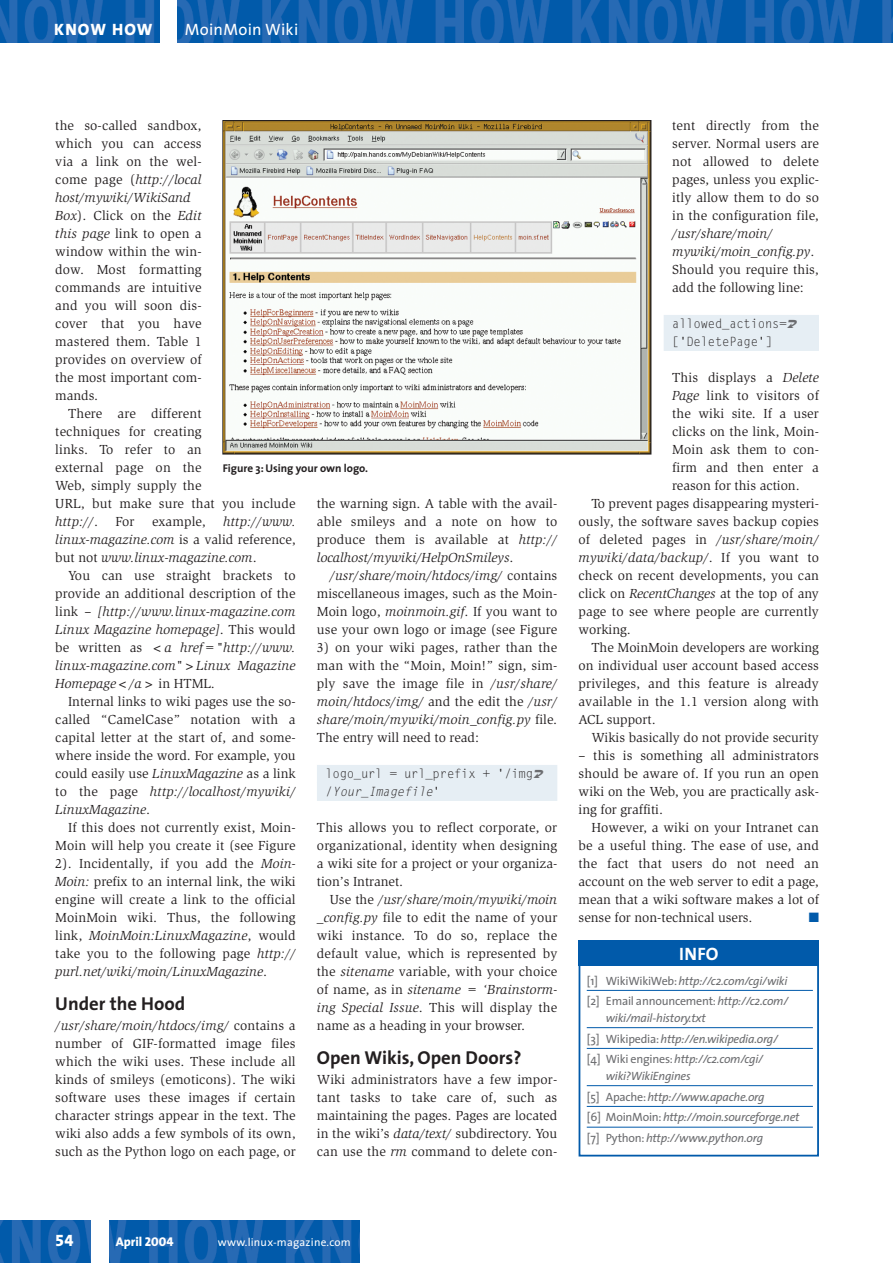
<style>
.page{position:relative;width:893px;height:1263px;background:#fff}
.page>*{position:absolute;margin:0;border:0;box-sizing:border-box;transform-origin:0 0}
.t1{font:700 18.75px "The Sans";color:#231f20}
.t2{font:18px "The Sans Bold Caps";color:#fff}
.t3{font:16.5px "The Sans";letter-spacing:.02em;color:#fff}
.t4{font:16.5px "The Sans Extra Bold Caps";letter-spacing:.07em;color:#fff}
.t5{font:16.5px "The Sans Extra Bold Expert";color:#fff}
.t6{font:13.5px/18px "Slimbach";letter-spacing:.01em;color:#231f20;text-align:justify}
.t7{font:italic 13.5px/18px "Slimbach";letter-spacing:.01em;color:#231f20;text-align:justify}
.t8{font:13.5px "Zapf Dingbats";color:#015aaa}
.t9{font:12.75px/18px "Gothic Looser";letter-spacing:-.015em;color:#231f20;scale:.96 1}
.t10{font:800 12.75px "The Sans";color:#fff}
.t11{font:italic 12px/20.7px "The Sans";letter-spacing:-.02em;color:#6c6d70}
.t12{font:12px/20.7px "The Sans";letter-spacing:-.02em;color:#6c6d70}
.t13{font:700 11.25px "The Sans";color:#231f20}
.t14{font:11.25px "The Sans";letter-spacing:.02em;color:#fff}
.s1{font-style:italic}
.s2{font-style:normal}
.s3{font-family:"The Sans Extra Bold Caps";font-weight:400}
</style>
<div class="page">
<div style="left:317px;top:765px;width:240px;height:18px;background:#e6eef4"></div>
<div style="left:317px;top:783px;width:240px;height:18px;background:#e6eef4"></div>
<div style="left:663px;top:315px;width:156px;height:18px;background:#e6eef4"></div>
<div style="left:663px;top:333px;width:156px;height:18px;background:#e6eef4"></div>
<img style="left:0;top:1220px;width:359px;height:43px">
<div style="left:91px;top:1220px;width:17px;height:43px;background:#fff"></div>
<img style="left:0;top:0;width:892px;height:43px">
<div style="left:160px;top:0;width:17px;height:43px;background:#fff"></div>
<hr style="left:586px;top:990px;width:226px;height:1px;background:#015aaa">
<hr style="left:586px;top:1027px;width:226px;height:1px;background:#015aaa">
<hr style="left:586px;top:1048px;width:226px;height:1px;background:#015aaa">
<hr style="left:586px;top:1085px;width:226px;height:1px;background:#015aaa">
<hr style="left:586px;top:1106px;width:226px;height:1px;background:#015aaa">
<hr style="left:586px;top:1127px;width:226px;height:1px;background:#015aaa">
<div style="left:578px;top:958px;width:241px;height:199px;border:2px solid #015aaa"></div>
<div style="left:578px;top:941px;width:241px;height:25px;background:#015aaa"></div>
<img style="left:225px;top:122px;width:424px;height:330px">
<div style="left:223px;top:120px;width:428px;height:334px;border:1px solid #231f20"></div>
<p class="t4" style="left:54px;top:20px;width:100px">KNOW HOW</p>
<p class="t3" style="left:185px;top:23px;width:115px">MoinMoin Wiki</p>
<p class="t6" style="left:55px;top:118px;width:148px;text-align:left">the so-called sandbox, which you can access via a link on the wel&shy;come page (<span class="s1">http://local host/mywiki/WikiSand<br>Box</span>). Click on the <span class="s1">Edit this page</span> link to open a window within the win&shy;dow. Most formatting commands are intuitive and you will soon dis&shy;cover that you have mastered them. Table 1 provides on overview of the most important com&shy;mands.</p>
<p class="t6" style="left:55px;top:406px;width:242px;text-align:left;text-indent:13px">There are different<br>techniques for creating<br>links. To refer to an<br>external page on the<br>Web, simply supply the<br>URL, but make sure that you include <span class="s1">http://</span>.</p>
<p class="t13" style="left:223px;top:464px;width:147px">Figure 3: Using your own logo.</p>
<p class="t6" style="left:317px;top:496px;width:242px">the warning sign. A table with the avail&shy;able smileys and a note on how to produce them is available at <span class="s1">http:// localhost/mywiki/HelpOnSmileys</span>.</p>
<p class="t6" style="left:317px;top:568px;width:242px;text-indent:13px"><span class="s1">/usr/share/moin/htdocs/img/</span> contains miscellaneous images, such as the Moin-Moin logo, <span class="s1">moinmoin.gif</span>. If you want to use your own logo or image (see Figure</p>
<p class="t6" style="left:317px;top:640px;width:242px">3) on your wiki pages, rather than the man with the “Moin, Moin!” sign, sim&shy;ply save the image file in <span class="s1">/usr/share/ moin/htdocs/img/</span> and the edit the <span class="s1">/usr/ share/moin/mywiki/moin_config.py</span> file.<br>The entry will need to read:</p>
<p class="t9" style="left:325px;top:766px;width:218px">logo_url = url_prefix + '/img /<span class="s1">Your_Imagefile</span>'</p>
<p class="t6" style="left:317px;top:820px;width:242px">This allows you to reflect corporate, or organizational, identity when designing a wiki site for a project or your organiza&shy;tion’s Intranet.</p>
<p class="t6" style="left:317px;top:892px;width:242px;text-indent:13px">Use the <span class="s1">/usr/share/moin/mywiki/moin _config.py</span> file to edit the name of your wiki instance. To do so, replace the default value, which is represented by the <span class="s1">sitename</span> variable, with your choice of name, as in <span class="s1">sitename = ‘Brainstorm&shy;ing Special Issue</span>. This will display the name as a heading in your browser.</p>
<h1 class="t1" style="left:317px;top:1050px;width:206px">Open Wikis, Open Doors?</h1>
<p class="t6" style="left:317px;top:1072px;width:242px">Wiki administrators have a few impor&shy;tant tasks to take care of, such as maintaining the pages. Pages are located in the wiki’s <span class="s1">data/text/</span> subdirectory. You can use the <span class="s1">rm</span> command to delete con-</p>
<p class="t7" style="left:55px;top:514px;width:242px;text-indent:168px">http://www. linux-magazine.com <span class="s2">is a valid reference, but not</span> www.linux-magazine.com<span class="s2">.</span></p>
<p class="t7" style="left:55px;top:568px;width:242px;text-indent:13px"><span class="s2">You can use straight brackets to provide an additional description of the link –</span> [http://www.linux-magazine.com Linux Magazine homepage]<span class="s2">. This would be written as</span> &lt;a href="http://www. linux-magazine.com"&gt;Linux Magazine Homepage&lt;/a&gt; <span class="s2">in HTML.</span></p>
<p class="t6" style="left:55px;top:694px;width:242px;text-indent:13px">Internal links to wiki pages use the so&shy;called “CamelCase” notation with a capital letter at the start of, and some&shy;where inside the word. For example, you could easily use <span class="s1">LinuxMagazine</span> as a link to the page <span class="s1">http://localhost/mywiki/ LinuxMagazine</span>.</p>
<p class="t6" style="left:55px;top:820px;width:242px;text-indent:13px">If this does not currently exist, Moin-Moin will help you create it (see Figure 2). Incidentally, if you add the <span class="s1">Moin-Moin:</span> prefix to an internal link, the wiki engine will create a link to the official MoinMoin wiki. Thus, the following link, <span class="s1">MoinMoin:LinuxMagazine</span>, would take you to the following page <span class="s1">http:// purl.net/wiki/moin/LinuxMagazine</span>.</p>
<h1 class="t1" style="left:55px;top:996px;width:131px">Under the Hood</h1>
<p class="t6" style="left:55px;top:1018px;width:242px"><span class="s1">/usr/share/moin/htdocs/img/</span> contains a number of GIF-formatted image files which the wiki uses. These include all kinds of smileys (emoticons). The wiki software uses these images if certain character strings appear in the text. The wiki also adds a few symbols of its own, such as the Python logo on each page, or</p>
<p class="t6" style="left:116px;top:514px;width:21px">For</p>
<p class="t6" style="left:152px;top:514px;width:55px">example,</p>
<p class="t6" style="left:672px;top:118px;width:148px">tent directly from the server. Normal users are not allowed to delete pages, unless you explic&shy;itly allow them to do so in the configuration file,</p>
<p class="t6" style="left:672px;top:226px;width:148px;text-align:left"><span class="s1">/usr/share/moin/ mywiki/moin_config.py</span>.<br>Should you require this, add the following line:</p>
<p class="t9" style="left:672px;top:316px;width:121px">allowed_actions= ['DeletePage']</p>
<p class="t6" style="left:672px;top:370px;width:148px">This displays a <span class="s1">Delete</span></p>
<p class="t6" style="left:672px;top:388px;width:148px"><span class="s1">Page</span> link to visitors of</p>
<p class="t6" style="left:672px;top:406px;width:148px">the wiki site. If a user</p>
<p class="t6" style="left:672px;top:424px;width:148px">clicks on the link, Moin-</p>
<p class="t6" style="left:672px;top:442px;width:148px">Moin ask them to con-</p>
<p class="t6" style="left:672px;top:460px;width:148px">firm and then enter a</p>
<p class="t6" style="left:672px;top:478px;width:129px">reason for this action.</p>
<p class="t6" style="left:591px;top:496px;width:229px">To prevent pages disappearing mysteri-</p>
<p class="t6" style="left:578px;top:514px;width:242px">ously, the software saves backup copies</p>
<p class="t6" style="left:578px;top:532px;width:242px">of deleted pages in <span class="s1">/usr/share/moin/</span></p>
<p class="t7" style="left:578px;top:550px;width:242px">mywiki/data/backup/<span class="s2">. If you want to</span></p>
<p class="t6" style="left:578px;top:568px;width:242px">check on recent developments, you can</p>
<p class="t6" style="left:578px;top:586px;width:242px">click on <span class="s1">RecentChanges</span> at the top of any</p>
<p class="t6" style="left:578px;top:604px;width:242px">page to see where people are currently</p>
<p class="t6" style="left:578px;top:622px;width:54px">working.</p>
<p class="t6" style="left:591px;top:640px;width:229px">The MoinMoin developers are working</p>
<p class="t6" style="left:578px;top:658px;width:242px">on individual user account based access</p>
<p class="t6" style="left:578px;top:676px;width:242px">privileges, and this feature is already</p>
<p class="t6" style="left:578px;top:694px;width:242px">available in the 1.1 version along with</p>
<p class="t6" style="left:578px;top:712px;width:79px">ACL support.</p>
<p class="t6" style="left:591px;top:730px;width:229px">Wikis basically do not provide security</p>
<p class="t6" style="left:578px;top:748px;width:242px">– this is something all administrators should be aware of. If you run an open wiki on the Web, you are practically ask&shy;ing for graffiti.</p>
<p class="t6" style="left:578px;top:820px;width:242px;text-indent:13px">However, a wiki on your Intranet can be a useful thing. The ease of use, and the fact that users do not need an account on the web server to edit a page, mean that a wiki software makes a lot of sense for non-technical users.</p>
<p class="t8" style="left:808px;top:910px;width:12px">■</p>
<h2 class="t2" style="left:679px;top:943px;width:41px">INFO</h2>
<p class="t12" style="left:586px;top:971px;width:203px">[1] WikiWikiWeb:<span class="s1">http://c2.com/cgi/wiki </span>[2] Email announcement:<span class="s1">http://c2.com/</span></p>
<p class="t11" style="left:586px;top:1008px;width:193px;text-indent:19px">wiki/mail-history.txt<br><span class="s2">[3] Wikipedia:</span>http://en.wikipedia.org/ <span class="s2">[4] Wiki engines:</span>http://c2.com/cgi/</p>
<p class="t11" style="left:586px;top:1066px;width:214px;text-indent:19px">wiki?WikiEngines<br><span class="s2">[5] Apache:</span>http://www.apache.org<br><span class="s2">[6] MoinMoin:</span>http://moin.sourceforge.net <span class="s2">[7] Python:</span>http://www.python.org</p>
<p class="t5" style="left:55px;top:1231px;width:20px">54</p>
<p class="t10" style="left:116px;top:1237px;width:59px">April <span class="s3">2004</span></p>
<p class="t14" style="left:218px;top:1238px;width:134px">www.linux-magazine.com</p>
</div>
